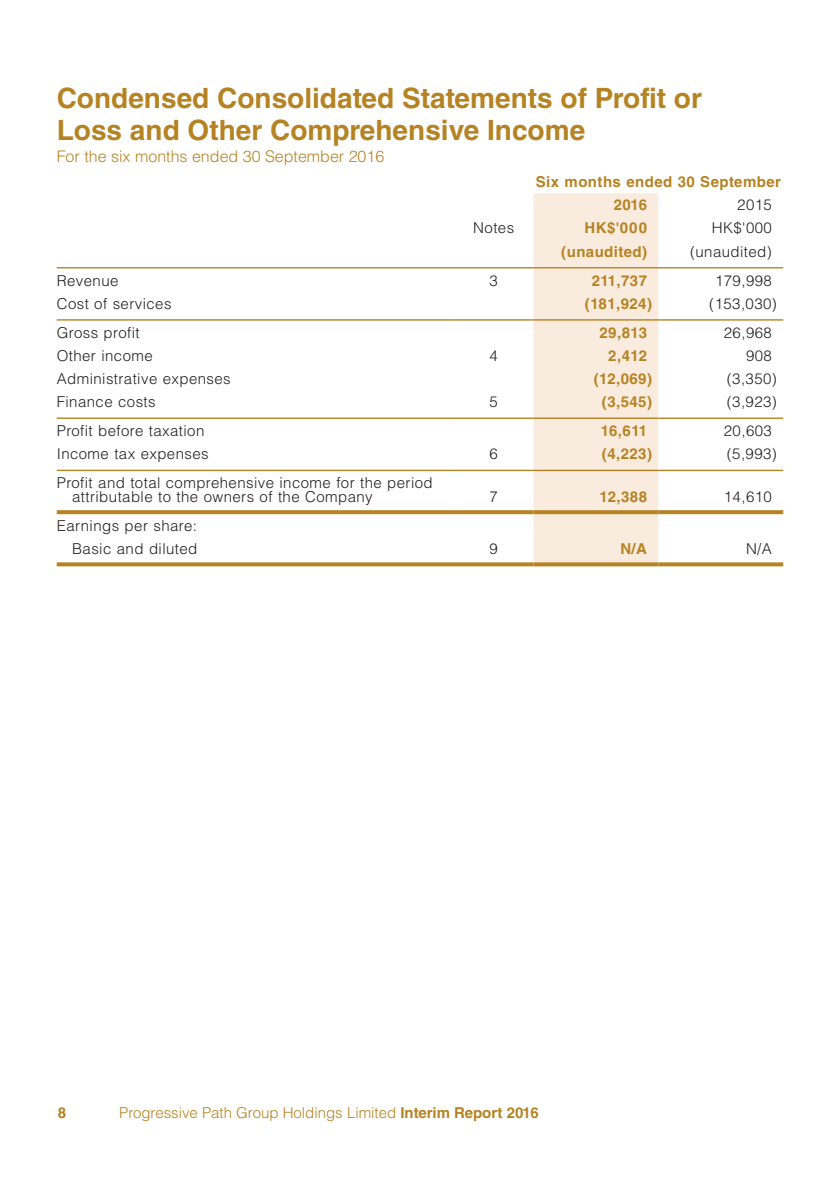
<style>
.page{position:relative;width:840px;height:1191px;background:#fff}
.page>*{position:absolute;margin:0;border:0;box-sizing:border-box;transform-origin:0 0}
.t1{font:700 28px/32px "Helvetica LT Std";color:#b68322}
.t2{font:300 16px "Helvetica LT Std";color:#b68322}
.t3{font:300 15px/14px "Helvetica LT Std";letter-spacing:.03em;color:#231f20}
.t4{font:700 15px/23px "Helvetica LT Std";letter-spacing:.03em;color:#b68322}
.t5{font:300 15px "Helvetica LT Std";color:#b68322}
.s1{font-weight:700}
</style>
<div class="page">
<div style="left:533px;top:193px;width:125px;height:369px;background:#f9ebdd"></div>
<hr style="left:57px;top:267px;width:397px;height:1px;background:#b68322">
<hr style="left:454px;top:267px;width:79px;height:1px;background:#b68322">
<hr style="left:533px;top:267px;width:125px;height:1px;background:#b68322">
<hr style="left:658px;top:267px;width:124px;height:1px;background:#b68322">
<hr style="left:57px;top:319px;width:397px;height:2px;background:#b68322">
<hr style="left:454px;top:319px;width:79px;height:2px;background:#b68322">
<hr style="left:533px;top:319px;width:125px;height:2px;background:#b68322">
<hr style="left:658px;top:319px;width:124px;height:2px;background:#b68322">
<hr style="left:57px;top:417px;width:397px;height:2px;background:#b68322">
<hr style="left:454px;top:417px;width:79px;height:2px;background:#b68322">
<hr style="left:533px;top:417px;width:125px;height:2px;background:#b68322">
<hr style="left:658px;top:417px;width:124px;height:2px;background:#b68322">
<hr style="left:57px;top:470px;width:397px;height:1px;background:#b68322">
<hr style="left:454px;top:470px;width:79px;height:1px;background:#b68322">
<hr style="left:533px;top:470px;width:125px;height:1px;background:#b68322">
<hr style="left:658px;top:470px;width:124px;height:1px;background:#b68322">
<svg style="left:57px;top:510px;width:397px;height:4px;background:#b9882c"></svg>
<svg style="left:454px;top:510px;width:79px;height:4px"></svg>
<svg style="left:533px;top:510px;width:125px;height:4px"></svg>
<svg style="left:658px;top:510px;width:124px;height:4px"></svg>
<svg style="left:57px;top:562px;width:397px;height:4px;background:#bc8d35"></svg>
<svg style="left:454px;top:562px;width:79px;height:4px"></svg>
<svg style="left:533px;top:562px;width:125px;height:4px"></svg>
<svg style="left:658px;top:562px;width:124px;height:4px"></svg>
<h1 class="t1" style="left:57px;top:82px;width:646px">Condensed Consolidated Statements of Profit or<br>Loss and Other Comprehensive Income</h1>
<p class="t2" style="left:57px;top:147px;width:329px">For the six months ended 30 September 2016</p>
<p class="t4" style="left:613px;top:170px;width:169px;text-indent:-78px">Six months ended 30 September<br>2016</p>
<p class="t3" style="left:736px;top:198px;width:36px">2015</p>
<p class="t3" style="left:473px;top:221px;width:42px">Notes</p>
<p class="t4" style="left:584px;top:216px;width:64px">HK$'000</p>
<p class="t3" style="left:711px;top:221px;width:62px">HK$'000</p>
<p class="t4" style="left:561px;top:239px;width:87px">(unaudited)</p>
<p class="t3" style="left:689px;top:244px;width:83px">(unaudited)</p>
<p class="t3" style="left:57px;top:273px;width:63px">Revenue</p>
<p class="t3" style="left:489px;top:273px;width:10px">3</p>
<p class="t4" style="left:591px;top:268px;width:57px">211,737</p>
<p class="t3" style="left:714px;top:273px;width:58px">179,998</p>
<p class="t3" style="left:57px;top:296px;width:116px">Cost of services</p>
<p class="t4" style="left:584px;top:292px;width:69px">(181,924)</p>
<p class="t3" style="left:708px;top:296px;width:69px">(153,030)</p>
<p class="t3" style="left:57px;top:325px;width:84px">Gross profit</p>
<p class="t4" style="left:599px;top:321px;width:49px">29,813</p>
<p class="t3" style="left:723px;top:325px;width:49px">26,968</p>
<p class="t3" style="left:57px;top:348px;width:97px">Other income</p>
<p class="t3" style="left:489px;top:348px;width:10px">4</p>
<p class="t4" style="left:608px;top:344px;width:40px">2,412</p>
<p class="t3" style="left:745px;top:348px;width:27px">908</p>
<p class="t3" style="left:57px;top:371px;width:175px">Administrative expenses</p>
<p class="t4" style="left:593px;top:367px;width:60px">(12,069)</p>
<p class="t3" style="left:726px;top:371px;width:52px">(3,350)</p>
<p class="t3" style="left:57px;top:394px;width:100px">Finance costs</p>
<p class="t3" style="left:489px;top:394px;width:10px">5</p>
<p class="t4" style="left:601px;top:390px;width:52px">(3,545)</p>
<p class="t3" style="left:726px;top:394px;width:52px">(3,923)</p>
<p class="t3" style="left:57px;top:423px;width:149px">Profit before taxation</p>
<p class="t4" style="left:600px;top:419px;width:48px">16,611</p>
<p class="t3" style="left:723px;top:423px;width:49px">20,603</p>
<p class="t3" style="left:57px;top:447px;width:153px">Income tax expenses</p>
<p class="t3" style="left:489px;top:447px;width:10px">6</p>
<p class="t4" style="left:601px;top:442px;width:52px">(4,223)</p>
<p class="t3" style="left:726px;top:447px;width:52px">(5,993)</p>
<p class="t3" style="left:72px;top:476px;width:362px;text-indent:-15px">Profit and total comprehensive income for the period attributable to the owners of the Company</p>
<p class="t3" style="left:489px;top:490px;width:10px">7</p>
<p class="t4" style="left:599px;top:485px;width:49px">12,388</p>
<p class="t3" style="left:723px;top:490px;width:49px">14,610</p>
<p class="t3" style="left:57px;top:514px;width:142px;line-height:23px;text-align:right">Earnings per share:<br>Basic and diluted</p>
<p class="t3" style="left:489px;top:542px;width:10px">9</p>
<p class="t4" style="left:620px;top:537px;width:28px">N/A</p>
<p class="t3" style="left:745px;top:542px;width:27px">N/A</p>
<p class="t4" style="left:58px;top:1101px;width:10px">8</p>
<p class="t5" style="left:119px;top:1103px;width:421px">Progressive Path Group Holdings Limited <span class="s1">Interim Report 2016</span></p>
</div>
